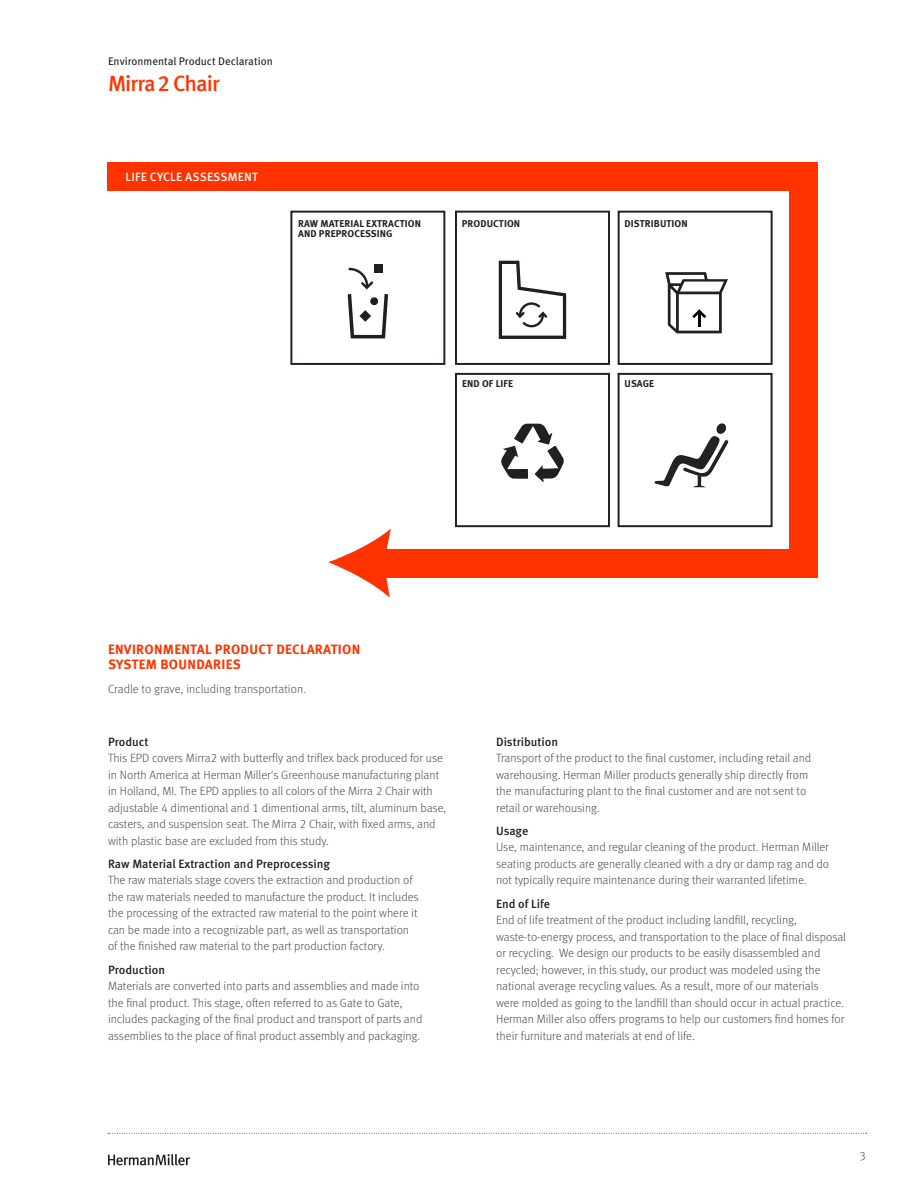
<style>
.page{position:relative;width:918px;height:1188px;background:#fff}
.page>*{position:absolute;margin:0;border:0;box-sizing:border-box;transform-origin:0 0}
.t1{font:500 22.05px "Meta OT";letter-spacing:-.04em;color:#f30}
.Body_Copy{font:700 13.5px/15.8px "Meta OT";letter-spacing:.02em;color:#f30}
.Body_Copy-2{font:300 12px/16.5px "Meta OT";color:#4b4c4d}
.Body_Copy-3{font:500 12px "Meta OT";color:#231f20}
.Main_Header{font:500 12px "Meta OT";color:#231f20}
.Main_Header-2{font:500 12px "Meta OT";letter-spacing:.02em;color:#fff}
.t2{font:10.95px "Meta OT";color:#231f20}
.Main_Header-3{font:700 9.9px/9.9px "Meta OT";letter-spacing:.01em;color:#231f20}
</style>
<div class="page">
<svg style="left:108px;top:1154px;width:82px;height:12px"></svg>
<svg style="left:108px;top:1133px;width:759px;height:1px"></svg>
<svg style="left:328px;top:529px;width:63px;height:69px"></svg>
<div style="left:790px;top:162px;width:28px;height:415px;background:#f30"></div>
<div style="left:108px;top:162px;width:710px;height:28px;background:#f30"></div>
<div style="left:368px;top:549px;width:443px;height:28px;background:#f30"></div>
<div style="left:290px;top:211px;width:155px;height:154px;border:2px solid #231f20"></div>
<div style="left:455px;top:211px;width:155px;height:154px;border:2px solid #231f20"></div>
<div style="left:455px;top:373px;width:155px;height:154px;border:2px solid #231f20"></div>
<div style="left:618px;top:373px;width:155px;height:154px;border:2px solid #231f20"></div>
<div style="left:618px;top:211px;width:155px;height:154px;border:2px solid #231f20"></div>
<div style="left:374px;top:264px;width:8px;height:9px;background:#211f1f"></div>
<svg style="left:347px;top:268px;width:41px;height:71px"></svg>
<svg style="left:498px;top:260px;width:69px;height:79px"></svg>
<svg style="left:501px;top:423px;width:63px;height:59px"></svg>
<svg style="left:665px;top:272px;width:63px;height:62px"></svg>
<svg style="left:654px;top:423px;width:75px;height:65px"></svg>
<p class="t2" style="left:108px;top:55px;width:166px">Environmental Product Declaration</p>
<p class="t1" style="left:108px;top:70px;width:113px">Mirra2 Chair</p>
<p class="Main_Header-2" style="left:126px;top:169px;width:134px">LIFE CYCLE ASSESSMENT</p>
<p class="Main_Header-3" style="left:298px;top:219px;width:124px">RAW MATERIAL EXTRACTION<br>AND PREPROCESSING</p>
<p class="Main_Header-3" style="left:462px;top:219px;width:60px">PRODUCTION</p>
<p class="Main_Header-3" style="left:625px;top:218px;width:65px">DISTRIBUTION</p>
<p class="Main_Header-3" style="left:462px;top:379px;width:53px">END OF LIFE</p>
<p class="Main_Header-3" style="left:625px;top:379px;width:31px">USAGE</p>
<p class="Body_Copy" style="left:108px;top:641px;width:254px">ENVIRONMENTAL PRODUCT DECLARATION<br>SYSTEM BOUNDARIES</p>
<p class="Body_Copy-2" style="left:108px;top:681px;width:199px">Cradle to grave, including transportation.</p>
<p class="Body_Copy-3" style="left:108px;top:734px;width:42px">Product</p>
<p class="Body_Copy-2" style="left:108px;top:750px;width:340px">This EPD covers Mirra2 with butterfly and triflex back produced for use in North America at Herman Miller's Greenhouse manufacturing plant in Holland, MI. The EPD applies to all colors of the Mirra 2 Chair with adjustable 4 dimentional and 1 dimentional arms, tilt, aluminum base, casters, and suspension seat. The Mirra 2 Chair, with fixed arms, and with plastic base are excluded from this study.</p>
<p class="Main_Header" style="left:108px;top:856px;width:224px">Raw Material Extraction and Preprocessing</p>
<p class="Body_Copy-2" style="left:108px;top:872px;width:312px">The raw materials stage covers the extraction and production of the raw materials needed to manufacture the product. It includes the processing of the extracted raw material to the point where it can be made into a recognizable part, as well as transportation of the finished raw material to the part production factory.</p>
<p class="Body_Copy-3" style="left:108px;top:962px;width:59px">Production</p>
<p class="Body_Copy-2" style="left:108px;top:978px;width:316px">Materials are converted into parts and assemblies and made into the final product. This stage, often referred to as Gate to Gate, includes packaging of the final product and transport of parts and assemblies to the place of final product assembly and packaging.</p>
<p class="Body_Copy-3" style="left:496px;top:734px;width:64px">Distribution</p>
<p class="Body_Copy-2" style="left:496px;top:750px;width:317px">Transport of the product to the final customer, including retail and warehousing. Herman Miller products generally ship directly from the manufacturing plant to the final customer and are not sent to retail or warehousing.</p>
<p class="Body_Copy-3" style="left:496px;top:823px;width:34px">Usage</p>
<p class="Body_Copy-2" style="left:496px;top:839px;width:334px;text-align:justify">Use, maintenance, and regular cleaning of the product. Herman Miller seating products are generally cleaned with a dry or damp rag and do not typically require maintenance during their warranted lifetime.</p>
<p class="Body_Copy-3" style="left:496px;top:896px;width:56px">End of Life</p>
<p class="Body_Copy-2" style="left:496px;top:912px;width:351px">End of life treatment of the product including landfill, recycling, waste-to-energy process, and transportation to the place of final disposal or recycling. We design our products to be easily disassembled and recycled; however, in this study, our product was modeled using the national average recycling values. As a result, more of our materials<br>were molded as going to the landfill than should occur in actual practice.<br>Herman Miller also offers programs to help our customers find homes for their furniture and materials at end of life.</p>
<p class="Body_Copy-2" style="left:859px;top:1148px;width:8px">3</p>
</div>
